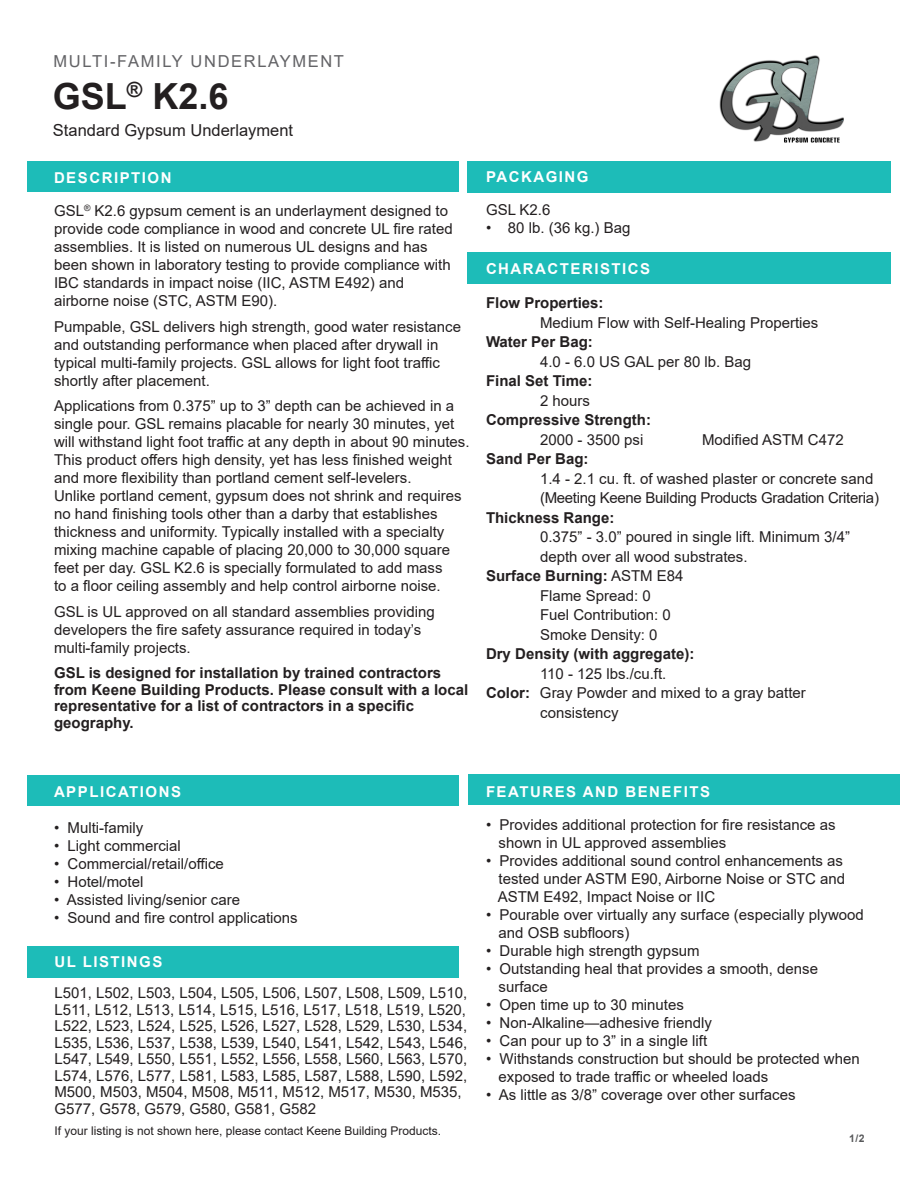
<style>
.page{position:relative;width:918px;height:1188px;background:#fff}
.page>*{position:absolute;margin:0;border:0;box-sizing:border-box;transform-origin:0 0}
.t1{font:700 36px "Arial";color:#231f20}
.t2{font:16.5px "Arial";color:#231f20}
.t3{font:16.5px "Arial";letter-spacing:.1em;color:#636366}
.t4{font:15px/18px "Arial";color:#231f20}
.t5{font:700 15px/16.5px "Arial";color:#231f20}
.t6{font:700 15px "Arial";letter-spacing:.1em;color:#fff}
.t7{font:15px "Arial";letter-spacing:-.02em;color:#231f20}
.t8{font:12px "Arial";color:#231f20}
.t9{font:700 10.5px "Arial";color:#57585a}
.s1{font-weight:400}
.s2{font-weight:700}
</style>
<div class="page">
<div style="left:27px;top:946px;width:432px;height:32px;background:#1dbcb8"></div>
<div style="left:468px;top:775px;width:432px;height:30px;background:#1dbcb8"></div>
<div style="left:27px;top:162px;width:432px;height:30px;background:#1dbcb8"></div>
<div style="left:468px;top:161px;width:423px;height:31px;background:#1dbcb8"></div>
<img style="left:719px;top:55px;width:124px;height:88px">
<div style="left:27px;top:775px;width:432px;height:30px;background:#1dbcb8"></div>
<div style="left:468px;top:252px;width:423px;height:32px;background:#1dbcb8"></div>
<p class="t3" style="left:54px;top:50px;width:292px">MULTI-FAMILY UNDERLAYMENT</p>
<p class="t1" style="left:53px;top:71px;width:177px">GSL<sup>®</sup> K2.6</p>
<p class="t2" style="left:53px;top:119px;width:242px">Standard Gypsum Underlayment</p>
<p class="t6" style="left:54px;top:168px;width:119px">DESCRIPTION</p>
<p class="t4" style="left:54px;top:202px;width:400px">GSL<sup>®</sup> K2.6 gypsum cement is an underlayment designed to provide code compliance in wood and concrete UL fire rated assemblies. It is listed on numerous UL designs and has</p>
<p class="t4" style="left:54px;top:256px;width:398px">been shown in laboratory testing to provide compliance with<br>IBC standards in impact noise (IIC, ASTM E492) and</p>
<p class="t4" style="left:54px;top:292px;width:225px">airborne noise (STC, ASTM E90).</p>
<p class="t4" style="left:54px;top:318px;width:409px">Pumpable, GSL delivers high strength, good water resistance and outstanding performance when placed after drywall in</p>
<p class="t4" style="left:54px;top:354px;width:387px">typical multi-family projects. GSL allows for light foot traffic shortly after placement.</p>
<p class="t4" style="left:54px;top:397px;width:417px">Applications from 0.375” up to 3” depth can be achieved in a single pour. GSL remains placable for nearly 30 minutes, yet will withstand light foot traffic at any depth in about 90 minutes.<br>This product offers high density, yet has less finished weight and more flexibility than portland cement self-levelers.</p>
<p class="t4" style="left:54px;top:487px;width:409px">Unlike portland cement, gypsum does not shrink and requires no hand finishing tools other than a darby that establishes thickness and uniformity. Typically installed with a specialty mixing machine capable of placing 20,000 to 30,000 square feet per day. GSL K2.6 is specially formulated to add mass</p>
<p class="t4" style="left:54px;top:577px;width:388px">to a floor ceiling assembly and help control airborne noise.</p>
<p class="t4" style="left:54px;top:603px;width:382px">GSL is UL approved on all standard assemblies providing</p>
<p class="t4" style="left:54px;top:621px;width:369px">developers the fire safety assurance required in today’s</p>
<p class="t4" style="left:54px;top:639px;width:138px">multi-family projects.</p>
<p class="t5" style="left:54px;top:665px;width:416px">GSL is designed for installation by trained contractors from Keene Building Products. Please consult with a local</p>
<p class="t5" style="left:54px;top:698px;width:362px">representative for a list of contractors in a specific</p>
<p class="t5" style="left:54px;top:715px;width:81px">geography.</p>
<p class="t6" style="left:486px;top:167px;width:104px">PACKAGING</p>
<p class="t4" style="left:486px;top:201px;width:66px">GSL K2.6</p>
<p class="t4" style="left:486px;top:219px;width:146px">• 80 lb. (36 kg.) Bag</p>
<p class="t6" style="left:486px;top:258px;width:166px">CHARACTERISTICS</p>
<p class="t5" style="left:486px;top:295px;width:119px">Flow Properties:</p>
<p class="t4" style="left:540px;top:313px;width:280px">Medium Flow with Self-Healing Properties</p>
<p class="t5" style="left:486px;top:334px;width:108px">Water Per Bag:</p>
<p class="t4" style="left:540px;top:352px;width:213px">4.0 - 6.0 US GAL per 80 lb. Bag</p>
<p class="t5" style="left:486px;top:373px;width:108px">Final Set Time:</p>
<p class="t4" style="left:540px;top:391px;width:52px">2 hours</p>
<p class="t5" style="left:486px;top:412px;width:167px">Compressive Strength:</p>
<p class="t4" style="left:540px;top:430px;width:105px">2000 - 3500 psi</p>
<p class="t4" style="left:702px;top:430px;width:143px">Modified ASTM C472</p>
<p class="t5" style="left:486px;top:451px;width:104px">Sand Per Bag:</p>
<p class="t4" style="left:540px;top:469px;width:335px">1.4 - 2.1 cu. ft. of washed plaster or concrete sand</p>
<p class="t7" style="left:540px;top:488px;width:340px">(Meeting Keene Building Products Gradation Criteria)</p>
<p class="t5" style="left:486px;top:509px;width:130px">Thickness Range:</p>
<p class="t4" style="left:540px;top:528px;width:312px">0.375” - 3.0” poured in single lift. Minimum 3/4”</p>
<p class="t4" style="left:540px;top:547px;width:209px">depth over all wood substrates.</p>
<p class="t5" style="left:486px;top:568px;width:199px">Surface Burning: <span class="s1">ASTM E84</span></p>
<p class="t4" style="left:540px;top:586px;width:112px">Flame Spread: 0</p>
<p class="t4" style="left:540px;top:606px;width:132px">Fuel Contribution: 0</p>
<p class="t4" style="left:540px;top:625px;width:119px">Smoke Density: 0</p>
<p class="t5" style="left:486px;top:646px;width:210px">Dry Density (with aggregate):</p>
<p class="t4" style="left:540px;top:664px;width:128px">110 - 125 lbs./cu.ft.</p>
<p class="t4" style="left:486px;top:684px;width:321px"><span class="s2">Color:</span> Gray Powder and mixed to a gray batter</p>
<p class="t4" style="left:540px;top:703px;width:80px">consistency</p>
<p class="t6" style="left:54px;top:781px;width:129px">APPLICATIONS</p>
<p class="t4" style="left:54px;top:818px;width:91px">• Multi-family</p>
<p class="t4" style="left:54px;top:836px;width:128px">• Light commercial</p>
<p class="t4" style="left:54px;top:854px;width:171px">• Commercial/retail/office</p>
<p class="t4" style="left:54px;top:872px;width:91px">• Hotel/motel</p>
<p class="t4" style="left:54px;top:890px;width:188px">• Assisted living/senior care</p>
<p class="t4" style="left:54px;top:908px;width:245px">• Sound and fire control applications</p>
<p class="t6" style="left:54px;top:951px;width:110px">UL LISTINGS</p>
<p class="t4" style="left:54px;top:985px;width:414px;line-height:16.5px">L501, L502, L503, L504, L505, L506, L507, L508, L509, L510, L511, L512, L513, L514, L515, L516, L517, L518, L519, L520, L522, L523, L524, L525, L526, L527, L528, L529, L530, L534, L535, L536, L537, L538, L539, L540, L541, L542, L543, L546, L547, L549, L550, L551, L552, L556, L558, L560, L563, L570, L574, L576, L577, L581, L583, L585, L587, L588, L590, L592, M500, M503, M504, M508, M511, M512, M517, M530, M535, G577, G578, G579, G580, G581, G582</p>
<p class="t8" style="left:54px;top:1122px;width:388px">If your listing is not shown here, please contact Keene Building Products.</p>
<p class="t6" style="left:486px;top:781px;width:226px">FEATURES AND BENEFITS</p>
<p class="t4" style="left:486px;top:816px;width:351px">• Provides additional protection for fire resistance as</p>
<p class="t4" style="left:499px;top:834px;width:229px">shown in UL approved assemblies</p>
<p class="t4" style="left:486px;top:852px;width:359px">• Provides additional sound control enhancements as</p>
<p class="t4" style="left:499px;top:870px;width:348px">tested under ASTM E90, Airborne Noise or STC and</p>
<p class="t4" style="left:498px;top:888px;width:219px">ASTM E492, Impact Noise or IIC</p>
<p class="t4" style="left:486px;top:906px;width:379px">• Pourable over virtually any surface (especially plywood</p>
<p class="t4" style="left:499px;top:924px;width:132px">and OSB subfloors)</p>
<p class="t4" style="left:486px;top:942px;width:215px">• Durable high strength gypsum</p>
<p class="t4" style="left:486px;top:960px;width:334px">• Outstanding heal that provides a smooth, dense</p>
<p class="t4" style="left:499px;top:978px;width:51px">surface</p>
<p class="t4" style="left:486px;top:996px;width:199px">• Open time up to 30 minutes</p>
<p class="t4" style="left:486px;top:1014px;width:228px">• Non-Alkaline—adhesive friendly</p>
<p class="t4" style="left:486px;top:1032px;width:223px">• Can pour up to 3” in a single lift</p>
<p class="t4" style="left:486px;top:1050px;width:375px">• Withstands construction but should be protected when</p>
<p class="t4" style="left:499px;top:1068px;width:271px">exposed to trade traffic or wheeled loads</p>
<p class="t4" style="left:486px;top:1086px;width:311px">• As little as 3/8” coverage over other surfaces</p>
<p class="t9" style="left:849px;top:1131px;width:17px">1/2</p>
</div>
